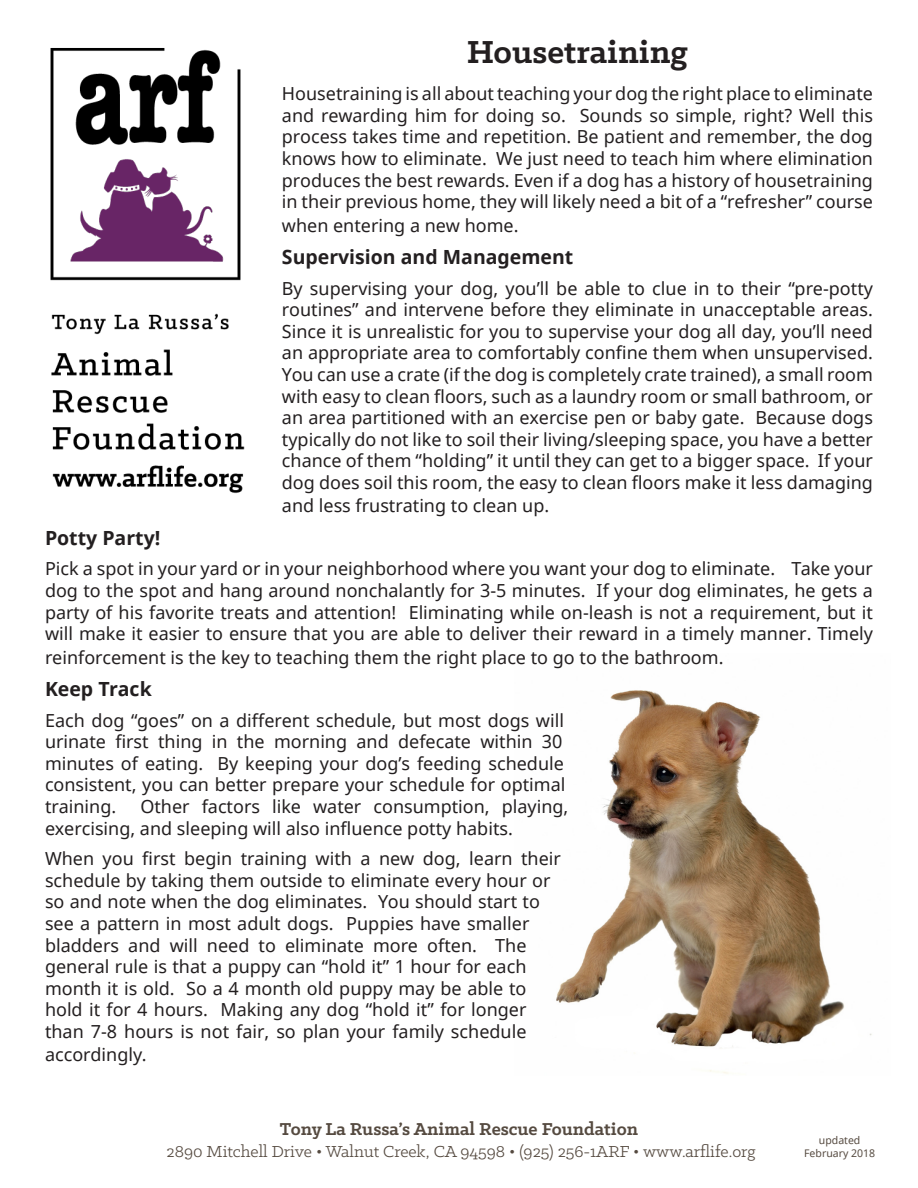
<style>
.page{position:relative;width:918px;height:1188px;background:#fff}
.page>*{position:absolute;margin:0;border:0;box-sizing:border-box;transform-origin:0 0}
.t1{font:700 36px "Klinic Slab";color:#231f20}
.t2{font:700 19.5px "Noto Sans";color:#231f20}
.t3{font:700 19.5px "Klinic Slab";color:#554a40}
.t4{font:18px/21.6px "Noto Sans";color:#231f20;text-align:justify}
.t5{font:18px "Klinic Slab";color:#554a40}
.t6{font:10.5px "Noto Sans";color:#554a40}
</style>
<div class="page">
<img style="left:556px;top:690px;width:316px;height:384px">
<img style="left:50px;top:48px;width:195px;height:446px">
<p class="t1" style="left:467px;top:28px;width:223px">Housetraining</p>
<p class="t4" style="left:282px;top:82px;width:593px">Housetraining is all about teaching your dog the right place to eliminate and rewarding him for doing so. Sounds so simple, right? Well this process takes time and repetition. Be patient and remember, the dog knows how to eliminate. We just need to teach him where elimination produces the best rewards. Even if a dog has a history of housetraining in their previous home, they will likely need a bit of a “refresher” course</p>
<p class="t4" style="left:282px;top:214px;width:238px">when entering a new home.</p>
<p class="t2" style="left:282px;top:243px;width:293px">Supervision and Management</p>
<p class="t4" style="left:282px;top:277px;width:593px">By supervising your dog, you’ll be able to clue in to their “pre-potty routines” and intervene before they eliminate in unacceptable areas.<br>Since it is unrealistic for you to supervise your dog all day, you’ll need an appropriate area to comfortably confine them when unsupervised.<br>You can use a crate (if the dog is completely crate trained), a small room with easy to clean floors, such as a laundry room or small bathroom, or an area partitioned with an exercise pen or baby gate. Because dogs typically do not like to soil their living/sleeping space, you have a better chance of them “holding” it until they can get to a bigger space. If your dog does soil this room, the easy to clean floors make it less damaging</p>
<p class="t4" style="left:282px;top:495px;width:269px">and less frustrating to clean up.</p>
<p class="t2" style="left:45px;top:524px;width:117px">Potty Party!</p>
<p class="t4" style="left:45px;top:558px;width:830px">Pick a spot in your yard or in your neighborhood where you want your dog to eliminate. Take your dog to the spot and hang around nonchalantly for 3-5 minutes. If your dog eliminates, he gets a party of his favorite treats and attention! Eliminating while on-leash is not a requirement, but it will make it easier to ensure that you are able to deliver their reward in a timely manner. Timely</p>
<p class="t4" style="left:45px;top:646px;width:680px">reinforcement is the key to teaching them the right place to go to the bathroom.</p>
<p class="t2" style="left:45px;top:675px;width:108px">Keep Track</p>
<p class="t4" style="left:45px;top:709px;width:522px;text-align:left">Each dog “goes” on a different schedule, but most dogs will urinate first thing in the morning and defecate within 30 minutes of eating. By keeping your dog’s feeding schedule consistent, you can better prepare your schedule for optimal training.</p>
<p class="t4" style="left:45px;top:795px;width:525px;text-indent:95px">Other factors like water consumption, playing, exercising, and sleeping will also influence potty habits.</p>
<p class="t4" style="left:45px;top:847px;width:517px;text-align:left">When you first begin training with a new dog, learn their schedule by taking them outside to eliminate every hour or so and note when the dog eliminates. You should start to see a pattern in most adult dogs. Puppies have smaller bladders and will need to eliminate more often. The general rule is that a puppy can “hold it” 1 hour for each month it is old. So a 4 month old puppy may be able to hold it for 4 hours. Making any dog “hold it” for longer than 7-8 hours is not fair, so plan your family schedule</p>
<p class="t4" style="left:45px;top:1044px;width:103px">accordingly.</p>
<p class="t3" style="left:280px;top:1116px;width:360px">Tony La Russa’s Animal Rescue Foundation</p>
<p class="t5" style="left:167px;top:1140px;width:590px">2890 Mitchell Drive • Walnut Creek, CA 94598 • (925) 256-1ARF • www.arflife.org</p>
<p class="t6" style="left:819px;top:1133px;width:43px">updated</p>
<p class="t6" style="left:804px;top:1145px;width:72px">February 2018</p>
</div>
